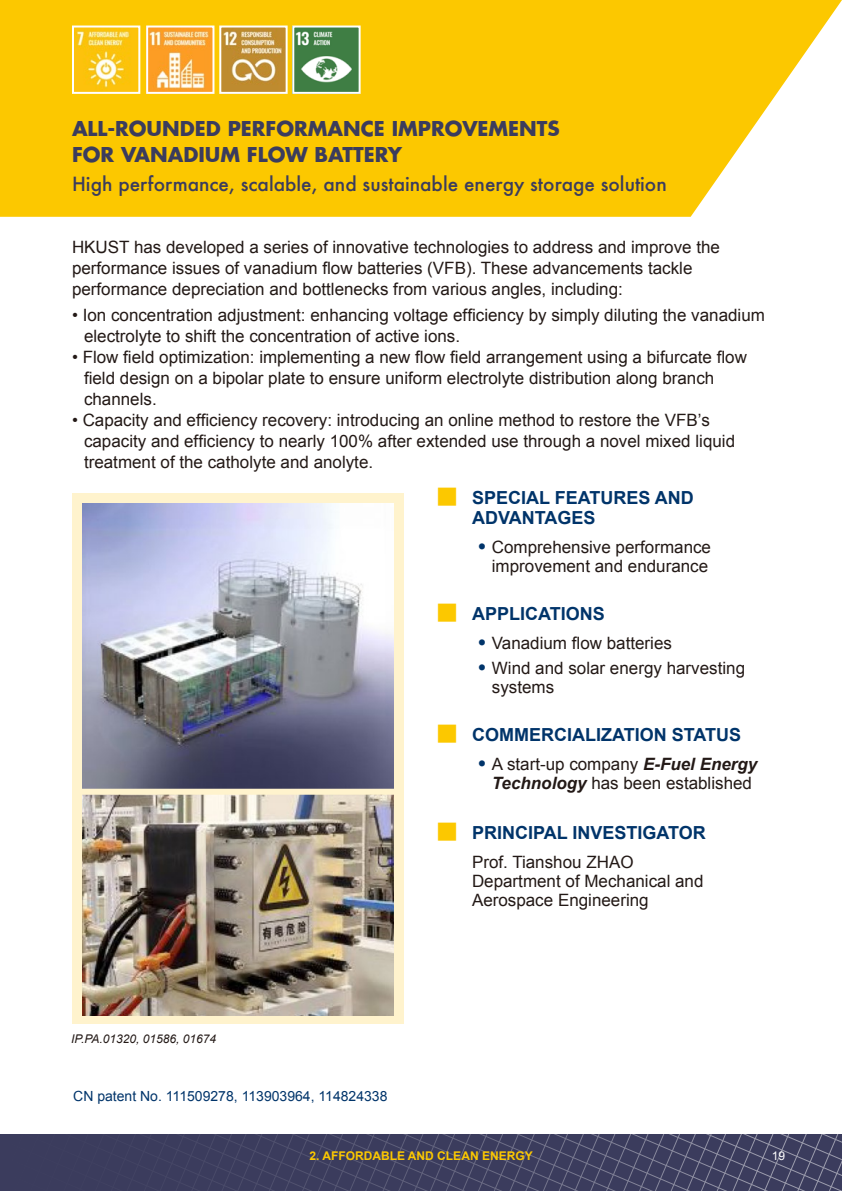
<style>
.page{position:relative;width:842px;height:1191px;background:#fff}
.page>*{position:absolute;margin:0;border:0;box-sizing:border-box;transform-origin:0 0}
.t1{font:700 20px/26px "Futura";color:#3b3c5d}
.t2{font:500 19px "Futura";color:#3b3c5d}
.t3{font:700 18px/20px "Arial";color:#00346a}
.t4{font:17px/21px "Arial";color:#231916}
.t5{font:14px "Arial";color:#00346a}
.t6{font:700 12px "Arial";color:#fcc800}
.t7{font:italic 12px "Arial";color:#231916}
.t8{font:12px "Arial";color:#fff}
.s1{font-size:24px;color:#00346a}
.s2{font-weight:700;font-style:italic}
</style>
<div class="page">
<svg style="left:0;top:0;width:842px;height:217px;fill:#fcc800"></svg>
<div style="left:0;top:1134px;width:842px;height:57px;background:#3b3c5d"></div>
<img style="left:149px;top:29px;width:62px;height:62px">
<img style="left:222px;top:29px;width:63px;height:62px">
<img style="left:75px;top:29px;width:62px;height:62px">
<div style="left:72px;top:26px;width:68px;height:68px;border:2px solid #fff"></div>
<div style="left:146px;top:26px;width:68px;height:68px;border:2px solid #fff"></div>
<div style="left:219px;top:26px;width:69px;height:68px;border:2px solid #fff"></div>
<img style="left:295px;top:29px;width:63px;height:62px">
<div style="left:292px;top:26px;width:69px;height:68px;border:2px solid #fff"></div>
<div style="left:72px;top:493px;width:332px;height:531px;background:#fff3cd"></div>
<img style="left:82px;top:503px;width:312px;height:285px">
<img style="left:82px;top:794px;width:312px;height:221px">
<p class="t1" style="left:72px;top:115px;width:489px">ALL-ROUNDED PERFORMANCE IMPROVEMENTS<br>FOR VANADIUM FLOW BATTERY</p>
<p class="t2" style="left:72px;top:171px;width:596px">High performance, scalable, and sustainable energy storage solution</p>
<p class="t4" style="left:72px;top:236px;width:649px">HKUST has developed a series of innovative technologies to address and improve the performance issues of vanadium flow batteries (VFB). These advancements tackle performance depreciation and bottlenecks from various angles, including:</p>
<p class="t4" style="left:84px;top:304px;width:682px;text-indent:-12px">• Ion concentration adjustment: enhancing voltage efficiency by simply diluting the vanadium electrolyte to shift the concentration of active ions.</p>
<p class="t4" style="left:84px;top:346px;width:664px;text-indent:-12px">• Flow field optimization: implementing a new flow field arrangement using a bifurcate flow field design on a bipolar plate to ensure uniform electrolyte distribution along branch channels.</p>
<p class="t4" style="left:84px;top:409px;width:653px;text-indent:-12px">• Capacity and efficiency recovery: introducing an online method to restore the VFB’s capacity and efficiency to nearly 100% after extended use through a novel mixed liquid treatment of the catholyte and anolyte.</p>
<p class="t3" style="left:472px;top:489px;width:223px">SPECIAL FEATURES AND<br>ADVANTAGES</p>
<p class="t4" style="left:478px;top:538px;width:235px;line-height:19px;text-align:right"><span class="s1">•</span> Comprehensive performance improvement and endurance</p>
<p class="t3" style="left:472px;top:604px;width:134px">APPLICATIONS</p>
<p class="t4" style="left:478px;top:633px;width:196px"><span class="s1">•</span> Vanadium flow batteries</p>
<p class="t4" style="left:492px;top:658px;width:255px;line-height:19px;text-indent:-14px"><span class="s1">•</span> Wind and solar energy harvesting systems</p>
<p class="t3" style="left:472px;top:725px;width:270px">COMMERCIALIZATION STATUS</p>
<p class="t4" style="left:478px;top:754px;width:281px;line-height:19px;text-align:center"><span class="s1">•</span> A start-up company <span class="s2">E-Fuel Energy<br>Technology</span> has been established</p>
<p class="t3" style="left:472px;top:823px;width:235px">PRINCIPAL INVESTIGATOR</p>
<p class="t4" style="left:472px;top:852px;width:233px;line-height:19px">Prof. Tianshou ZHAO<br>Department of Mechanical and<br>Aerospace Engineering</p>
<p class="t7" style="left:71px;top:1031px;width:147px">IP.PA.01320, 01586, 01674</p>
<p class="t5" style="left:73px;top:1087px;width:316px">CN patent No. 111509278, 113903964, 114824338</p>
<p class="t6" style="left:309px;top:1148px;width:225px">2. AFFORDABLE AND CLEAN ENERGY</p>
<p class="t8" style="left:772px;top:1148px;width:15px">19</p>
</div>
